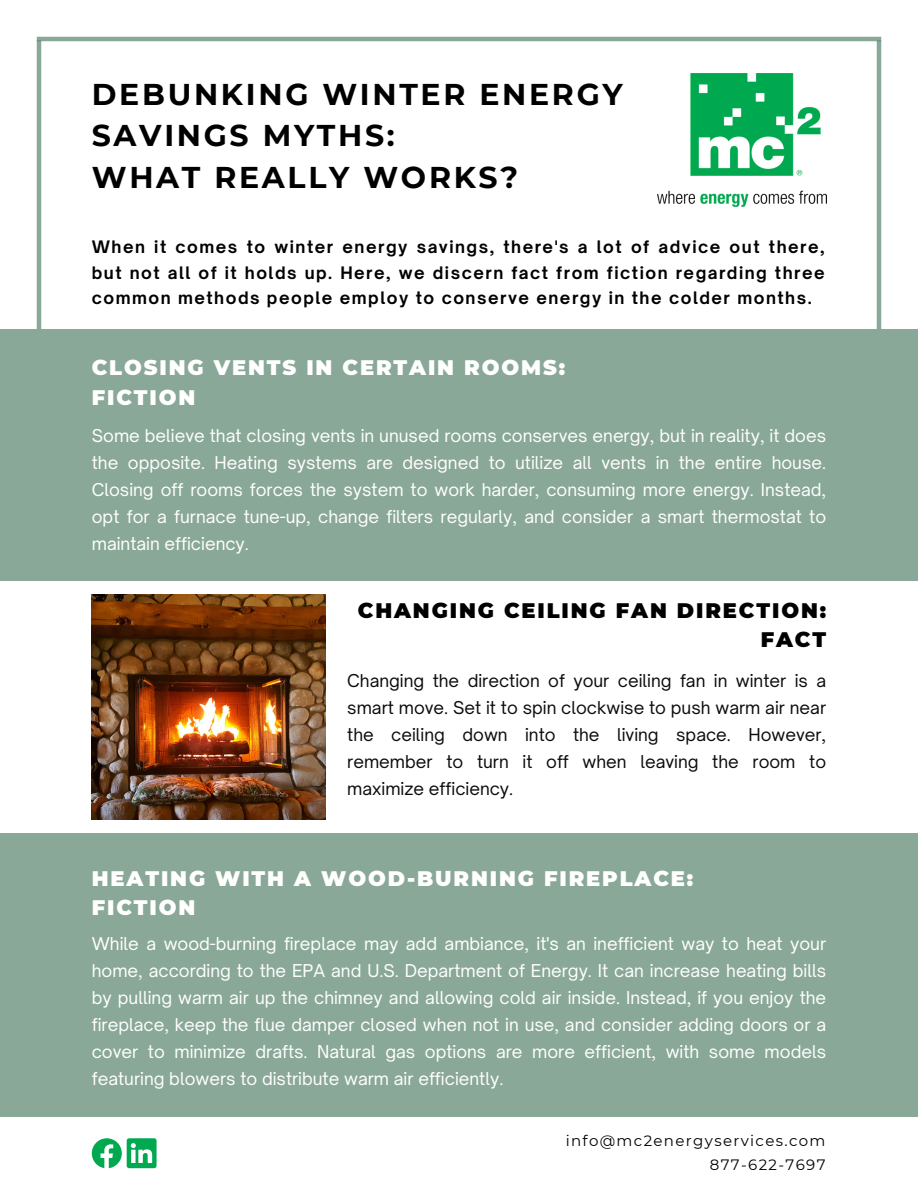
<style>
.page{position:relative;width:918px;height:1188px;background:#fff}
.page>*{position:absolute;margin:0;border:0;box-sizing:border-box;transform-origin:0 0}
.t1{font:700 30px/41.7px "Montserrat";letter-spacing:.09em;color:#000}
.t2{font:900 21px "Montserrat";letter-spacing:.09em;color:#fff}
.t3{font:900 21px "Montserrat";letter-spacing:.09em;color:#000}
.t4{font:16.95px/27px "Open Sauce One";color:#fff;text-align:justify}
.t5{font:16.95px/27px "Open Sauce One";color:#0e0b0c;text-align:justify}
.t6{font:700 16.5px/25.8px "Open Sauce One";letter-spacing:.09em;color:#000;text-align:justify}
.t7{font:15px "Montserrat";letter-spacing:.09em;color:#000}
</style>
<div class="page">
<img style="left:92px;top:594px;width:234px;height:225px">
<div style="left:0;top:329px;width:918px;height:252px;background:#8aa898"></div>
<div style="left:0;top:833px;width:918px;height:283px;background:#8aa898"></div>
<img style="left:658px;top:74px;width:169px;height:132px">
<hr style="left:37px;top:37px;width:844px;height:4px;background:#8aa898">
<hr style="left:37px;top:41px;width:4px;height:288px;background:#8aa898">
<hr style="left:877px;top:41px;width:4px;height:288px;background:#8aa898">
<svg style="left:92px;top:1138px;width:65px;height:30px"></svg>
<p class="t1" style="left:92px;top:73px;width:532px">DEBUNKING WINTER ENERGY<br>SAVINGS MYTHS:</p>
<p class="t1" style="left:92px;top:156px;width:428px">WHAT REALLY WORKS?</p>
<p class="t6" style="left:92px;top:234px;width:734px">When it comes to winter energy savings, there's a lot of advice out there, but not all of it holds up. Here, we discern fact from fiction regarding three common methods people employ to conserve energy in the colder months.</p>
<p class="t2" style="left:92px;top:355px;width:475px">CLOSING VENTS IN CERTAIN ROOMS:</p>
<p class="t2" style="left:92px;top:384px;width:105px">FICTION</p>
<p class="t4" style="left:92px;top:422px;width:736px">Some believe that closing vents in unused rooms conserves energy, but in reality, it does the opposite. Heating systems are designed to utilize all vents in the entire house.<br>Closing off rooms forces the system to work harder, consuming more energy. Instead, opt for a furnace tune-up, change filters regularly, and consider a smart thermostat to maintain efficiency.</p>
<p class="t3" style="left:358px;top:597px;width:470px">CHANGING CEILING FAN DIRECTION:</p>
<p class="t3" style="left:761px;top:626px;width:67px">FACT</p>
<p class="t5" style="left:347px;top:667px;width:480px">Changing the direction of your ceiling fan in winter is a smart move. Set it to spin clockwise to push warm air near the ceiling down into the living space. However, remember to turn it off when leaving the room to maximize efficiency.</p>
<p class="t2" style="left:92px;top:866px;width:603px">HEATING WITH A WOOD-BURNING FIREPLACE:</p>
<p class="t2" style="left:92px;top:895px;width:105px">FICTION</p>
<p class="t4" style="left:92px;top:930px;width:736px">While a wood-burning fireplace may add ambiance, it's an inefficient way to heat your home, according to the EPA and U.S. Department of Energy. It can increase heating bills by pulling warm air up the chimney and allowing cold air inside. Instead, if you enjoy the fireplace, keep the flue damper closed when not in use, and consider adding doors or a cover to minimize drafts. Natural gas options are more efficient, with some models featuring blowers to distribute warm air efficiently.</p>
<p class="t7" style="left:566px;top:1131px;width:261px">info@mc2energyservices.com</p>
<p class="t7" style="left:710px;top:1155px;width:117px">877-622-7697</p>
</div>
